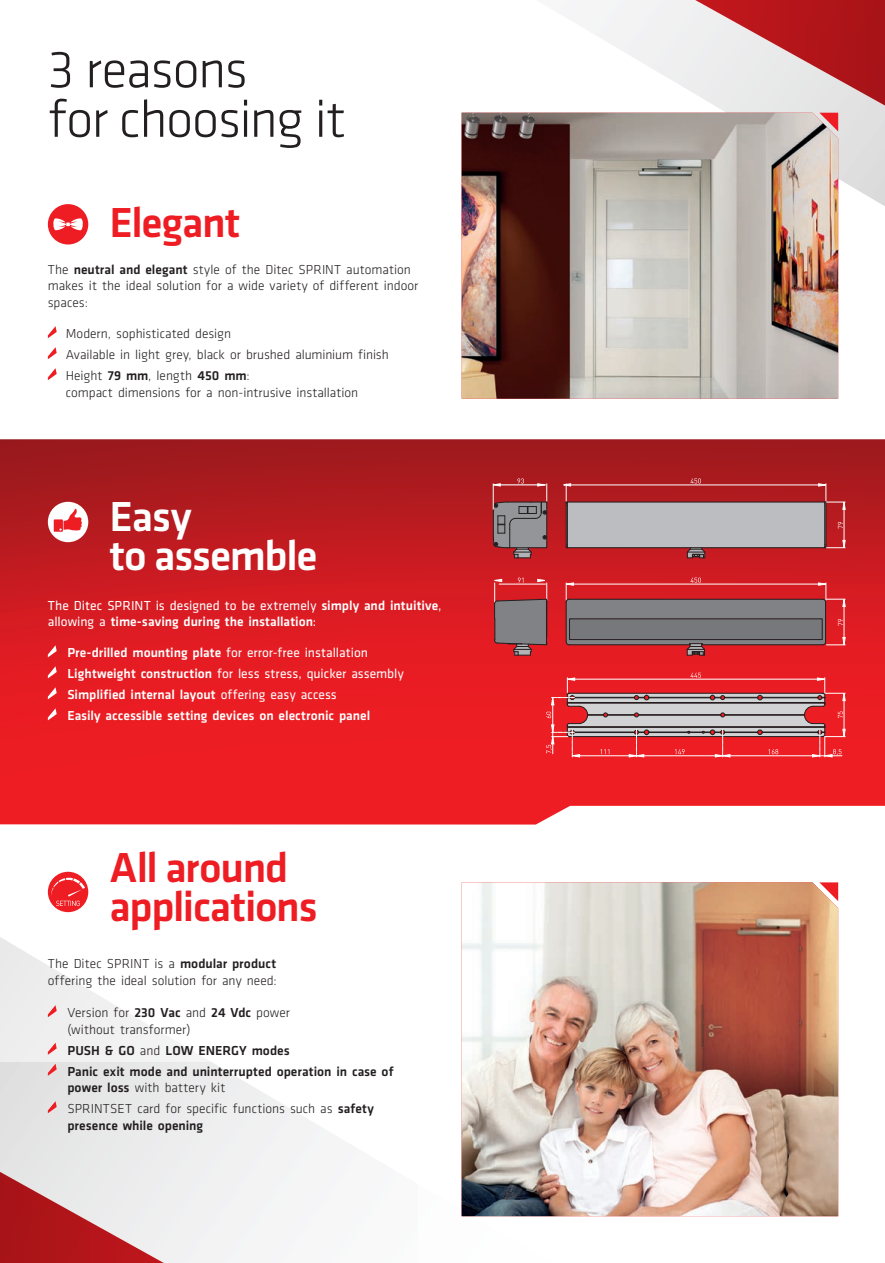
<style>
.page{position:relative;width:885px;height:1263px;background:#fff}
.page>*{position:absolute;margin:0;border:0;box-sizing:border-box;transform-origin:0 0}
.Cover_Headline_28_-1{font:300 54px/49.5px "Klavika";letter-spacing:-.03em;color:#231f20}
.Cover_Headline_28_-1-2{font:500 43.5px/39px "Klavika";letter-spacing:-.03em;color:#ee1d23}
.Cover_Headline_28_-1-3{font:500 43.5px/39px "Klavika";letter-spacing:-.03em;color:#fff}
.Bodytext_9_-15{font:300 13.5px/16.5px "Klavika";color:#231f20}
.Bodytext_9_-15-2{font:500 13.5px/16.5px "Klavika";color:#fff}
.Bodytext_9_-15-3{font:13.5px "Klavika";letter-spacing:-.005em;color:#fff}
.Bodytext_9_-15-4{font:500 13.5px/16.5px "Klavika";color:#231f20}
.s1{font-weight:500}
.s2{font-weight:400}
.s3{font-weight:300}
</style>
<div class="page">
<img style="left:0;top:439px;width:884px;height:385px">
<svg style="left:477px;top:0;width:407px;height:221px"></svg>
<svg style="left:0;top:882px;width:839px;height:335px"></svg>
<svg style="left:0;top:1062px;width:418px;height:201px"></svg>
<svg style="left:48px;top:326px;width:9px;height:12px"></svg>
<svg style="left:48px;top:347px;width:9px;height:12px"></svg>
<svg style="left:48px;top:368px;width:9px;height:12px"></svg>
<div style="left:48px;top:204px;width:40px;height:40px;background:#ee1d23;border-radius:50%"></div>
<svg style="left:48px;top:645px;width:9px;height:12px"></svg>
<svg style="left:48px;top:666px;width:9px;height:12px"></svg>
<svg style="left:48px;top:687px;width:9px;height:12px"></svg>
<svg style="left:48px;top:708px;width:9px;height:12px"></svg>
<div style="left:48px;top:872px;width:40px;height:40px;background:#ee1d23;border-radius:50%"></div>
<svg style="left:51px;top:878px;width:34px;height:28px"></svg>
<svg style="left:48px;top:1005px;width:9px;height:12px"></svg>
<svg style="left:48px;top:1043px;width:9px;height:12px"></svg>
<svg style="left:48px;top:1064px;width:9px;height:12px"></svg>
<svg style="left:48px;top:1101px;width:9px;height:12px"></svg>
<div style="left:48px;top:502px;width:40px;height:40px;background:#fff;border-radius:50%"></div>
<svg style="left:54px;top:508px;width:28px;height:24px"></svg>
<svg style="left:53px;top:218px;width:30px;height:12px"></svg>
<img style="left:461px;top:882px;width:377px;height:334px">
<img style="left:461px;top:113px;width:377px;height:286px">
<svg style="left:819px;top:882px;width:19px;height:19px"></svg>
<svg style="left:819px;top:113px;width:19px;height:18px"></svg>
<svg style="left:558px;top:478px;width:288px;height:81px;background:#b56f72"></svg>
<svg style="left:561px;top:578px;width:285px;height:78px;background:#a25054"></svg>
<svg style="left:491px;top:578px;width:59px;height:78px;background:#a45559"></svg>
<svg style="left:546px;top:673px;width:300px;height:85px;background:#ce6064"></svg>
<svg style="left:488px;top:478px;width:62px;height:81px;background:#9a5659"></svg>
<p class="Cover_Headline_28_-1" style="left:48px;top:46px;width:299px">3 reasons<br>for choosing it</p>
<p class="Cover_Headline_28_-1-2" style="left:109px;top:204px;width:132px">Elegant</p>
<p class="Bodytext_9_-15" style="left:48px;top:261px;width:372px">The <span class="s1">neutral and elegant</span> style of the Ditec SPRINT automation makes it the ideal solution for a wide variety of different indoor spaces:</p>
<p class="Bodytext_9_-15" style="left:66px;top:326px;width:167px">Modern, sophisticated design</p>
<p class="Bodytext_9_-15" style="left:66px;top:347px;width:324px">Available in light grey, black or brushed aluminium finish</p>
<p class="Bodytext_9_-15" style="left:66px;top:368px;width:294px">Height <span class="s1">79 mm</span>, length <span class="s1">450 mm</span>:<br>compact dimensions for a non-intrusive installation</p>
<p class="Cover_Headline_28_-1-3" style="left:109px;top:498px;width:209px">Easy<br>to assemble</p>
<p class="Bodytext_9_-15-2" style="left:48px;top:597px;width:395px"><span class="s2">The Ditec SPRINT is designed to be extremely</span> simply and intuitive<span class="s2">, allowing a</span> time-saving during the installation<span class="s2">:</span></p>
<p class="Bodytext_9_-15-3" style="left:67px;top:646px;width:302px"><span class="s1">Pre-drilled mounting plate</span> for error-free installation</p>
<p class="Bodytext_9_-15-3" style="left:67px;top:667px;width:338px"><span class="s1">Lightweight construction</span> for less stress, quicker assembly</p>
<p class="Bodytext_9_-15-2" style="left:67px;top:687px;width:271px">Simplified internal layout <span class="s2">offering easy access</span></p>
<p class="Bodytext_9_-15-2" style="left:67px;top:708px;width:304px">Easily accessible setting devices on electronic panel</p>
<p class="Cover_Headline_28_-1-2" style="left:109px;top:849px;width:210px">All around applications</p>
<p class="Bodytext_9_-15" style="left:48px;top:955px;width:230px">The Ditec SPRINT is a <span class="s1">modular product </span>offering the ideal solution for any need:</p>
<p class="Bodytext_9_-15" style="left:67px;top:1005px;width:224px">Version for <span class="s1">230 Vac</span> and <span class="s1">24 Vdc</span> power (without transformer)</p>
<p class="Bodytext_9_-15-4" style="left:67px;top:1042px;width:224px">PUSH &amp; GO <span class="s3">and</span> LOW ENERGY modes</p>
<p class="Bodytext_9_-15-4" style="left:67px;top:1063px;width:328px">Panic exit mode and uninterrupted operation in case of power loss <span class="s3">with battery kit</span></p>
<p class="Bodytext_9_-15" style="left:67px;top:1101px;width:308px">SPRINTSET card for specific functions such as <span class="s1">safety presence while opening</span></p>
</div>
